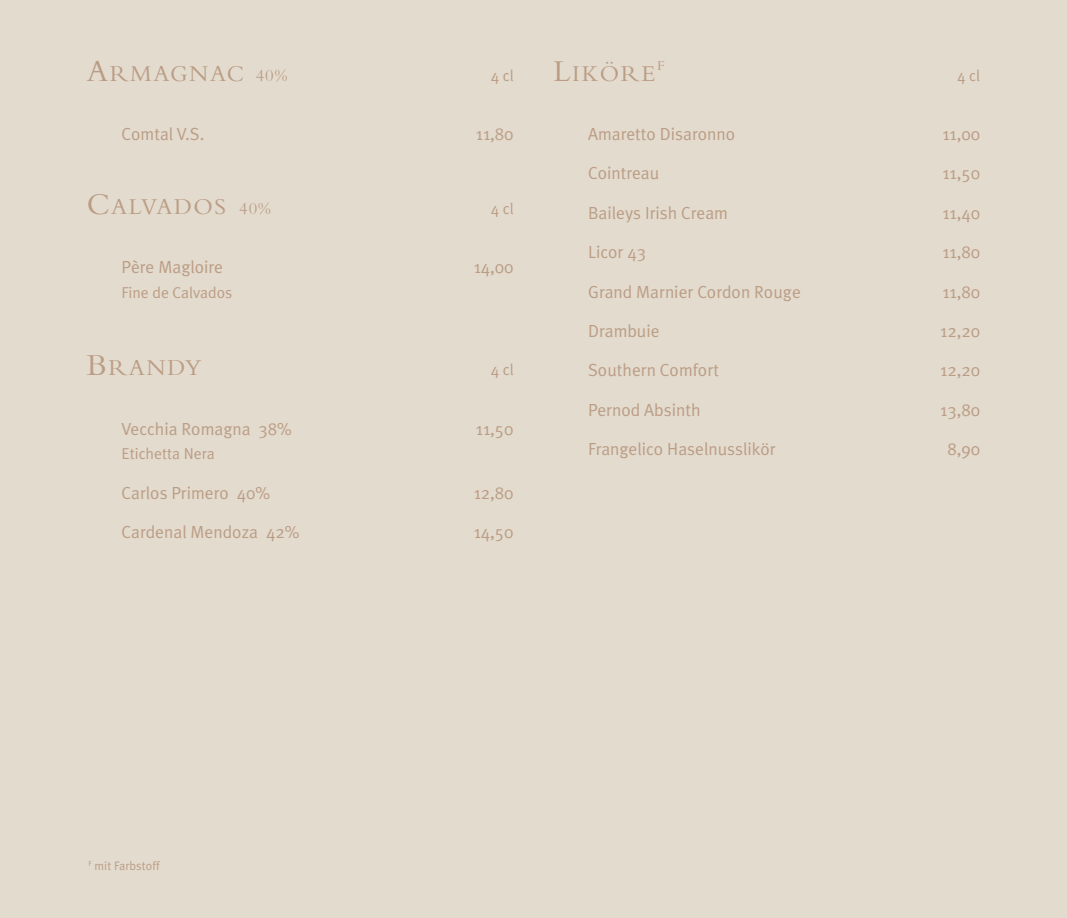
<style>
.page{position:relative;width:1067px;height:918px;background:#e3dbce}
.page>*{position:absolute;margin:0;border:0;box-sizing:border-box;transform-origin:0 0}
.t1{font:23.62px "Bembo";letter-spacing:.065em;color:#bb9d85}
.t2{font:17.5px "Meta Plus Normal";color:#bb9d85}
.t3{font:15.75px "Meta Plus Normal";color:#bb9d85}
.t4{font:12.25px "Meta Plus Normal";color:#bb9d85}
.s1{font-size:31.5px}
.s2{font-size:17.5px}
</style>
<div class="page">
<h1 class="t1" style="left:87px;top:65px;width:202px"><span class="s1">A</span>RMAGNAC <span class="s2">40%</span></h1>
<p class="t3" style="left:491px;top:69px;width:24px">4 cl</p>
<p class="t2" style="left:122px;top:127px;width:84px">Comtal V.S.</p>
<p class="t2" style="left:476px;top:127px;width:39px">11,80</p>
<h1 class="t1" style="left:87px;top:198px;width:185px"><span class="s1">C</span>ALVADOS <span class="s2">40%</span></h1>
<p class="t3" style="left:491px;top:203px;width:24px">4 cl</p>
<p class="t2" style="left:122px;top:260px;width:103px">Père Magloire</p>
<p class="t2" style="left:474px;top:260px;width:41px">14,00</p>
<p class="t3" style="left:122px;top:286px;width:112px">Fine de Calvados</p>
<h1 class="t1" style="left:87px;top:360px;width:116px"><span class="s1">B</span>RANDY</h1>
<p class="t3" style="left:491px;top:364px;width:24px">4 cl</p>
<p class="t2" style="left:122px;top:422px;width:172px">Vecchia Romagna 38%</p>
<p class="t2" style="left:476px;top:422px;width:39px">11,50</p>
<p class="t3" style="left:122px;top:448px;width:95px">Etichetta Nera</p>
<p class="t2" style="left:122px;top:486px;width:150px">Carlos Primero 40%</p>
<p class="t2" style="left:474px;top:486px;width:41px">12,80</p>
<p class="t2" style="left:122px;top:525px;width:179px">Cardenal Mendoza 42%</p>
<p class="t2" style="left:474px;top:525px;width:41px">14,50</p>
<h1 class="t1" style="left:553px;top:65px;width:113px"><span class="s1">L</span>IKÖRE<sup>F</sup></h1>
<p class="t3" style="left:957px;top:69px;width:24px">4 cl</p>
<p class="t2" style="left:588px;top:127px;width:149px">Amaretto Disaronno</p>
<p class="t2" style="left:942px;top:127px;width:39px">11,00</p>
<p class="t2" style="left:588px;top:167px;width:73px">Cointreau</p>
<p class="t2" style="left:942px;top:167px;width:39px">11,50</p>
<p class="t2" style="left:588px;top:206px;width:141px">Baileys Irish Cream</p>
<p class="t2" style="left:942px;top:206px;width:39px">11,40</p>
<p class="t2" style="left:588px;top:245px;width:59px">Licor 43</p>
<p class="t2" style="left:942px;top:245px;width:39px">11,80</p>
<p class="t2" style="left:588px;top:285px;width:214px">Grand Marnier Cordon Rouge</p>
<p class="t2" style="left:942px;top:285px;width:39px">11,80</p>
<p class="t2" style="left:588px;top:324px;width:73px">Drambuie</p>
<p class="t2" style="left:940px;top:324px;width:41px">12,20</p>
<p class="t2" style="left:588px;top:363px;width:133px">Southern Comfort</p>
<p class="t2" style="left:940px;top:363px;width:41px">12,20</p>
<p class="t2" style="left:588px;top:403px;width:114px">Pernod Absinth</p>
<p class="t2" style="left:940px;top:403px;width:41px">13,80</p>
<p class="t2" style="left:588px;top:442px;width:189px">Frangelico Haselnusslikör</p>
<p class="t2" style="left:947px;top:442px;width:34px">8,90</p>
<p class="t4" style="left:89px;top:861px;width:72px"><sup>F</sup> mit Farbstoff</p>
</div>
